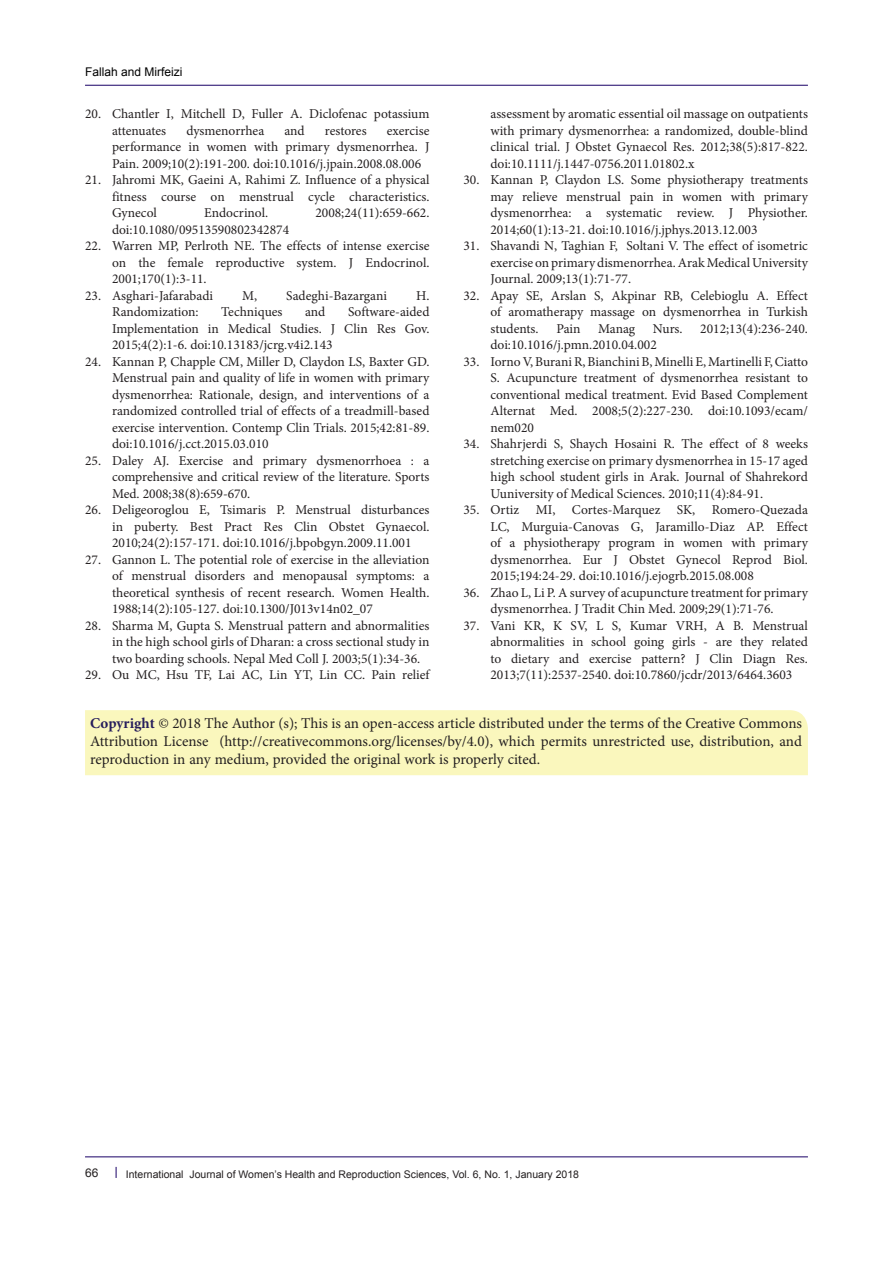
<style>
.page{position:relative;width:893px;height:1263px;background:#fff}
.page>*{position:absolute;margin:0;border:0;box-sizing:border-box;transform-origin:0 0}
.t1{font:15px/18px "Minion Pro";letter-spacing:-.005em;color:#231f20;text-align:justify}
.t2{font:13.5px/16.5px "Minion Pro";color:#231f20;text-align:justify}
.t3{font:12px "Arial";color:#000001}
.t4{font:12px "Arial";color:#231f20}
.t5{font:10.5px "Arial";color:#231f20}
.s1{font-weight:700;color:#261d5c}
</style>
<div class="page">
<hr style="left:85px;top:1156px;width:723px;height:1px;background:#190066">
<hr style="left:85px;top:85px;width:723px;height:1px;background:#190066">
<div style="left:85px;top:710px;width:723px;height:65px;background:#faf7bd"></div>
<p class="t3" style="left:85px;top:64px;width:99px">Fallah and Mirfeizi</p>
<p class="t2" style="left:112px;top:106px;width:319px;text-indent:-27px">20. Chantler I, Mitchell D, Fuller A. Diclofenac potassium attenuates</p>
<p class="t2" style="left:186px;top:122px;width:79px">dysmenorrhea</p>
<p class="t2" style="left:284px;top:122px;width:22px">and</p>
<p class="t2" style="left:325px;top:122px;width:43px">restores</p>
<p class="t2" style="left:112px;top:122px;width:319px;text-indent:275px">exercise performance in women with primary dysmenorrhea. J Pain. 2009;10(2):191-200. doi:10.1016/j.jpain.2008.08.006</p>
<p class="t2" style="left:112px;top:172px;width:319px;text-indent:-27px">21. Jahromi MK, Gaeini A, Rahimi Z. Influence of a physical fitness course on menstrual cycle characteristics.<br>Gynecol</p>
<p class="t2" style="left:204px;top:205px;width:66px">Endocrinol.</p>
<p class="t2" style="left:315px;top:205px;width:116px">2008;24(11):659-662.</p>
<p class="t2" style="left:112px;top:221px;width:179px">doi:10.1080/09513590802342874</p>
<p class="t2" style="left:112px;top:238px;width:319px;text-indent:-27px">22. Warren MP, Perlroth NE. The effects of intense exercise on the female reproductive system. J Endocrinol.<br>2001;170(1):3-11.</p>
<p class="t2" style="left:85px;top:287px;width:130px">23. Asghari-Jafarabadi</p>
<p class="t2" style="left:242px;top:287px;width:17px">M,</p>
<p class="t2" style="left:286px;top:287px;width:102px">Sadeghi-Bazargani</p>
<p class="t2" style="left:416px;top:287px;width:15px">H.</p>
<p class="t2" style="left:112px;top:304px;width:88px">Randomization:</p>
<p class="t2" style="left:221px;top:304px;width:63px">Techniques</p>
<p class="t2" style="left:305px;top:304px;width:22px">and</p>
<p class="t2" style="left:112px;top:304px;width:319px;text-indent:236px">Software-aided Implementation in Medical Studies. J Clin Res Gov.<br>2015;4(2):1-6. doi:10.13183/jcrg.v4i2.143</p>
<p class="t2" style="left:112px;top:353px;width:319px;text-indent:-27px">24. Kannan P, Chapple CM, Miller D, Claydon LS, Baxter GD.<br>Menstrual pain and quality of life in women with primary dysmenorrhea: Rationale, design, and interventions of a randomized controlled trial of effects of a treadmill-based exercise intervention. Contemp Clin Trials. 2015;42:81-89. doi:10.1016/j.cct.2015.03.010</p>
<p class="t2" style="left:112px;top:452px;width:319px;text-indent:-27px">25. Daley AJ. Exercise and primary dysmenorrhoea : a comprehensive and critical review of the literature. Sports Med. 2008;38(8):659-670.</p>
<p class="t2" style="left:112px;top:502px;width:319px;text-indent:-27px">26. Deligeoroglou E, Tsimaris P. Menstrual disturbances in puberty. Best Pract Res Clin Obstet Gynaecol.<br>2010;24(2):157-171. doi:10.1016/j.bpobgyn.2009.11.001</p>
<p class="t2" style="left:112px;top:551px;width:319px;text-indent:-27px">27. Gannon L. The potential role of exercise in the alleviation of menstrual disorders and menopausal symptoms: a theoretical synthesis of recent research. Women Health.<br>1988;14(2):105-127. doi:10.1300/J013v14n02_07</p>
<p class="t2" style="left:112px;top:617px;width:319px;text-indent:-27px">28. Sharma M, Gupta S. Menstrual pattern and abnormalities in the high school girls of Dharan: a cross sectional study in two boarding schools. Nepal Med Coll J. 2003;5(1):34-36.</p>
<p class="t2" style="left:85px;top:667px;width:346px">29. Ou MC, Hsu TF, Lai AC, Lin YT, Lin CC. Pain relief</p>
<p class="t2" style="left:490px;top:106px;width:319px">assessment by aromatic essential oil massage on outpatients with primary dysmenorrhea: a randomized, double-blind clinical trial. J Obstet Gynaecol Res. 2012;38(5):817-822. doi:10.1111/j.1447-0756.2011.01802.x</p>
<p class="t2" style="left:490px;top:172px;width:319px;text-indent:-27px">30. Kannan P, Claydon LS. Some physiotherapy treatments may relieve menstrual pain in women with primary dysmenorrhea: a systematic review. J Physiother.<br>2014;60(1):13-21. doi:10.1016/j.jphys.2013.12.003</p>
<p class="t2" style="left:490px;top:238px;width:319px;text-indent:-27px">31. Shavandi N, Taghian F, Soltani V. The effect of isometric exercise on primary dismenorrhea. Arak Medical University Journal. 2009;13(1):71-77.</p>
<p class="t2" style="left:490px;top:287px;width:319px;text-indent:-27px">32. Apay SE, Arslan S, Akpinar RB, Celebioglu A. Effect of aromatherapy massage on dysmenorrhea in Turkish students.</p>
<p class="t2" style="left:556px;top:320px;width:26px">Pain</p>
<p class="t2" style="left:598px;top:320px;width:39px">Manag</p>
<p class="t2" style="left:653px;top:320px;width:31px">Nurs.</p>
<p class="t2" style="left:700px;top:320px;width:109px">2012;13(4):236-240.</p>
<p class="t2" style="left:490px;top:337px;width:168px">doi:10.1016/j.pmn.2010.04.002</p>
<p class="t2" style="left:490px;top:353px;width:319px;text-indent:-27px">33. Iorno V, Burani R, Bianchini B, Minelli E, Martinelli F, Ciatto S. Acupuncture treatment of dysmenorrhea resistant to conventional medical treatment. Evid Based Complement Alternat Med. 2008;5(2):227-230. doi:10.1093/ecam/ nem020</p>
<p class="t2" style="left:490px;top:436px;width:319px;text-indent:-27px">34. Shahrjerdi S, Shaych Hosaini R. The effect of 8 weeks stretching exercise on primary dysmenorrhea in 15-17 aged high school student girls in Arak. Journal of Shahrekord Uuniversity of Medical Sciences. 2010;11(4):84-91.</p>
<p class="t2" style="left:490px;top:502px;width:319px;text-indent:-27px">35. Ortiz MI, Cortes-Marquez SK, Romero-Quezada LC, Murguia-Canovas G, Jaramillo-Diaz AP. Effect of a physiotherapy program in women with primary dysmenorrhea. Eur J Obstet Gynecol Reprod Biol.<br>2015;194:24-29. doi:10.1016/j.ejogrb.2015.08.008</p>
<p class="t2" style="left:463px;top:584px;width:346px;text-align:center">36. Zhao L, Li P. A survey of acupuncture treatment for primary dysmenorrhea. J Tradit Chin Med. 2009;29(1):71-76.</p>
<p class="t2" style="left:490px;top:617px;width:319px;text-indent:-27px">37. Vani KR, K SV, L S, Kumar VRH, A B. Menstrual abnormalities in school going girls - are they related to dietary and exercise pattern? J Clin Diagn Res.<br>2013;7(11):2537-2540. doi:10.7860/jcdr/2013/6464.3603</p>
<p class="t1" style="left:90px;top:714px;width:713px"><span class="s1">Copyright</span> © 2018 The Author (s); This is an open-access article distributed under the terms of the Creative Commons Attribution License (http://creativecommons.org/licenses/by/4.0), which permits unrestricted use, distribution, and reproduction in any medium, provided the original work is properly cited.</p>
<p class="t4" style="left:85px;top:1164px;width:15px">66</p>
<p class="t5" style="left:126px;top:1167px;width:455px">International Journal of Women’s Health and Reproduction Sciences, Vol. 6, No. 1, January 2018</p>
</div>
